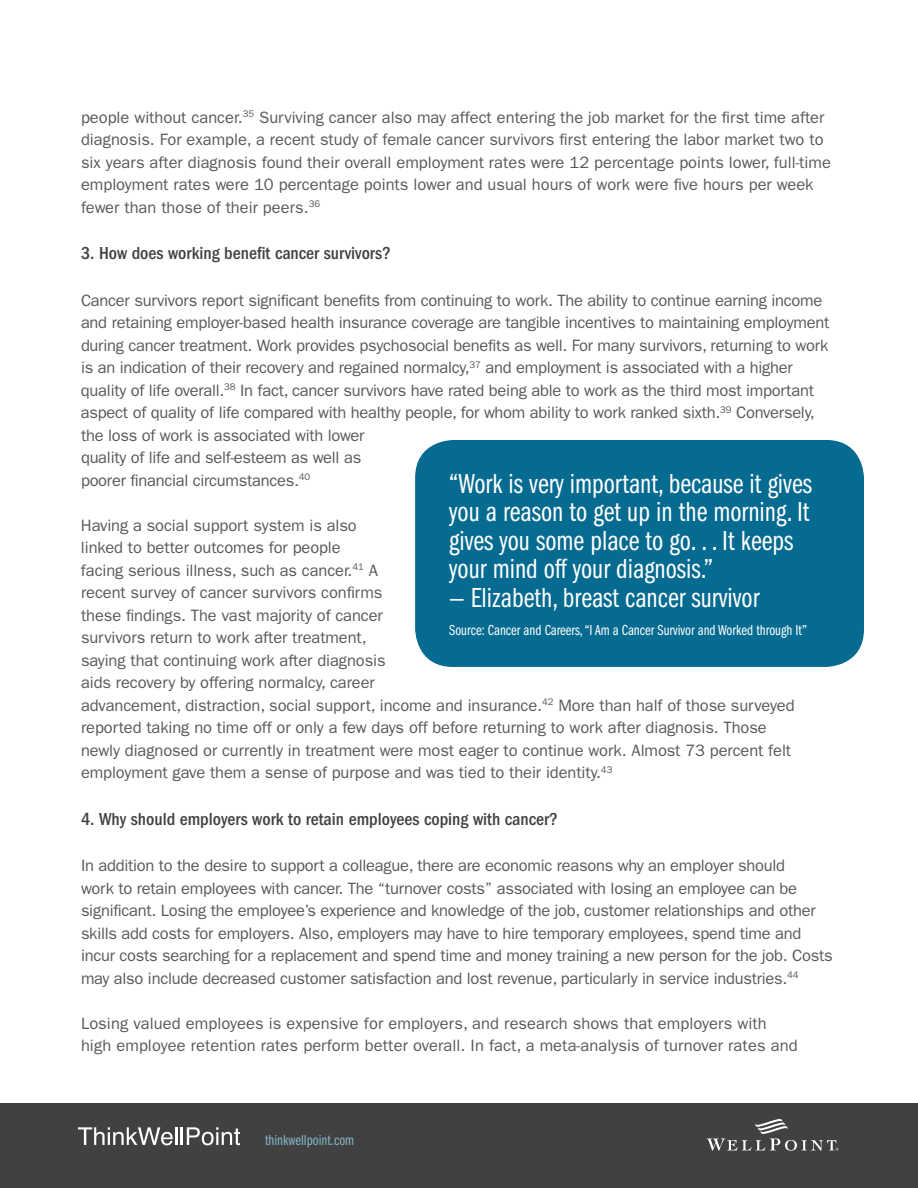
<style>
.page{position:relative;width:918px;height:1188px;background:#fff}
.page>*{position:absolute;margin:0;border:0;box-sizing:border-box;transform-origin:0 0}
.t1{font:28.5px/28.5px "Franklin Gothic LT Book Cmpr";color:#fff}
.t2{font:500 condensed 18px "Franklin Gothic LT";color:#424142}
.t3{font:16.5px/22.5px "Franklin Gothic LT";letter-spacing:-.015em;color:#58595b}
.t4{font:16.5px/22.5px "Franklin Gothic LT";letter-spacing:.005em;color:#58595b}
.t5{font:15px "Franklin Gothic LT Book Cmpr";color:#fff}
.t6{font:15px "Franklin Gothic LT Book Cmpr";color:#83b5c7}
</style>
<div class="page">
<div style="left:0;top:1104px;width:918px;height:84px;background:#424142"></div>
<svg style="left:78px;top:1127px;width:95px;height:18px"></svg>
<hr style="left:175px;top:1127px;width:3px;height:18px;background:#fff">
<svg style="left:181px;top:1127px;width:59px;height:18px"></svg>
<svg style="left:707px;top:1119px;width:131px;height:32px"></svg>
<div style="left:415px;top:440px;width:449px;height:227px;background:#066b90;border-radius:38px"></div>
<p class="t3" style="left:81px;top:106px;width:752px">people without cancer.<sup>35</sup> Surviving cancer also may affect entering the job market for the first time after diagnosis. For example, a recent study of female cancer survivors first entering the labor market two to six years after diagnosis found their overall employment rates were 12 percentage points lower, full-time employment rates were 10 percentage points lower and usual hours of work were five hours per week fewer than those of their peers.<sup>36</sup></p>
<p class="t2" style="left:81px;top:243px;width:312px">3. How does working benefit cancer survivors?</p>
<p class="t3" style="left:81px;top:289px;width:750px">Cancer survivors report significant benefits from continuing to work. The ability to continue earning income and retaining employer-based health insurance coverage are tangible incentives to maintaining employment during cancer treatment. Work provides psychosocial benefits as well. For many survivors, returning to work is an indication of their recovery and regained normalcy,<sup>37</sup> and employment is associated with a higher quality of life overall.<sup>38</sup> In fact, cancer survivors have rated being able to work as the third most important aspect of quality of life compared with healthy people, for whom ability to work ranked sixth.<sup>39</sup> Conversely, the loss of work is associated with lower<br>quality of life and self-esteem as well as<br>poorer financial circumstances.<sup>40</sup></p>
<p class="t3" style="left:81px;top:514px;width:715px">Having a social support system is also<br>linked to better outcomes for people<br>facing serious illness, such as cancer.<sup>41</sup> A<br>recent survey of cancer survivors confirms<br>these findings. The vast majority of cancer<br>survivors return to work after treatment,<br>saying that continuing work after diagnosis<br>aids recovery by offering normalcy, career<br>advancement, distraction, social support, income and insurance.<sup>42</sup> More than half of those surveyed reported taking no time off or only a few days off before returning to work after diagnosis. Those newly diagnosed or currently in treatment were most eager to continue work. Almost 73 percent felt employment gave them a sense of purpose and was tied to their identity.<sup>43</sup></p>
<p class="t2" style="left:81px;top:808px;width:478px">4. Why should employers work to retain employees coping with cancer?</p>
<p class="t3" style="left:81px;top:854px;width:753px">In addition to the desire to support a colleague, there are economic reasons why an employer should<br>work to retain employees with cancer. The “turnover costs” associated with losing an employee can be significant. Losing the employee’s experience and knowledge of the job, customer relationships and other skills add costs for employers. Also, employers may have to hire temporary employees, spend time and incur costs searching for a replacement and spend time and money training a new person for the job. Costs may also include decreased customer satisfaction and lost revenue, particularly in service industries.<sup>44</sup></p>
<p class="t4" style="left:81px;top:1012px;width:718px">Losing valued employees is expensive for employers, and research shows that employers with high employee retention rates perform better overall. In fact, a meta-analysis of turnover rates and</p>
<h1 class="t1" style="left:449px;top:470px;width:364px">“Work is very important, because it gives you a reason to get up in the morning. It gives you some place to go. . . It keeps your mind off your diagnosis.”</h1>
<h1 class="t1" style="left:449px;top:584px;width:312px">— Elizabeth, breast cancer survivor</h1>
<p class="t5" style="left:449px;top:622px;width:359px">Source: Cancer and Careers, “I Am a Cancer Survivor and Worked through It”</p>
<p class="t6" style="left:265px;top:1132px;width:91px">thinkwellpoint.com</p>
</div>
